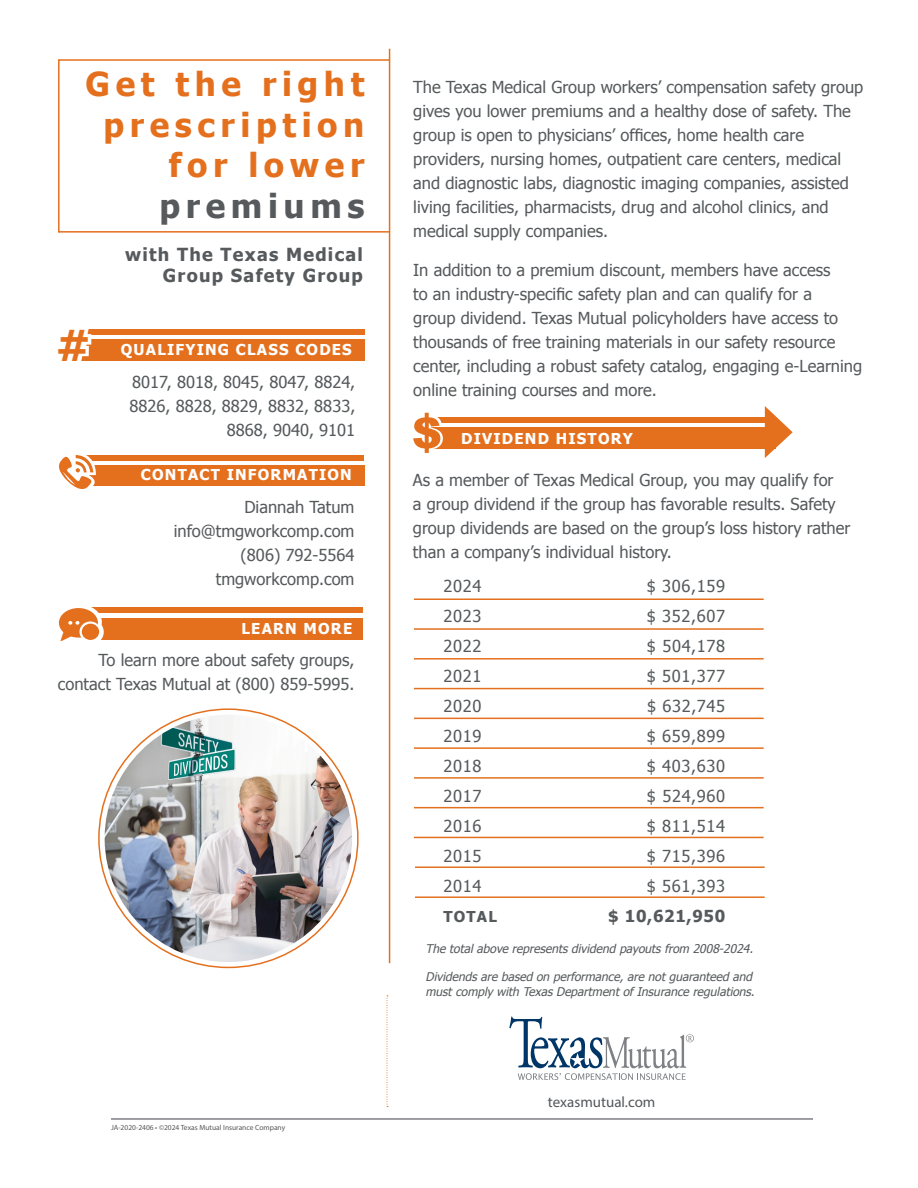
<style>
.page{position:relative;width:918px;height:1188px;background:#fff}
.page>*{position:absolute;margin:0;border:0;box-sizing:border-box;transform-origin:0 0}
.t1{font:700 42.45px "Tahoma";color:#e4701e}
.t2{font:700 33px/40.5px "Tahoma";letter-spacing:.17em;color:#e4701e;text-align:right}
.t3{font:700 33px "Tahoma";letter-spacing:.17em;color:#565a5c}
.t4{font:700 18px/21.6px "Tahoma";letter-spacing:.07em;color:#565a5c;text-align:right}
.t5{font:16.5px/24px "Tahoma";color:#565a5c}
.t6{font:700 16.5px "Tahoma";letter-spacing:.04em;color:#565a5c}
.t7{font:700 15px "Tahoma";letter-spacing:.08em;color:#fff}
.body{font:15px "Myriad Pro";color:#54575a}
.t8{font:700 15px "Tahoma";letter-spacing:.08em;color:#565a5c}
.t9{font:italic 12px/14.4px "Tahoma";color:#565a5c}
.body-2{font:7.5px "Myriad Pro";color:#54575a}
</style>
<div class="page">
<hr style="left:389px;top:49px;width:1px;height:914px;background:#e4701e">
<div style="left:430px;top:418px;width:345px;height:5px;background:#e4701e"></div>
<div style="left:427px;top:427px;width:348px;height:21px;background:#e4701e"></div>
<svg style="left:413px;top:412px;width:31px;height:41px"></svg>
<svg style="left:765px;top:406px;width:28px;height:52px"></svg>
<hr style="left:414px;top:599px;width:350px;height:1px;background:#e4701e">
<hr style="left:414px;top:628px;width:350px;height:2px;background:#e4701e">
<hr style="left:414px;top:658px;width:350px;height:2px;background:#e4701e">
<hr style="left:414px;top:688px;width:350px;height:1px;background:#e4701e">
<hr style="left:414px;top:718px;width:350px;height:1px;background:#e4701e">
<hr style="left:414px;top:747px;width:350px;height:2px;background:#e4701e">
<hr style="left:414px;top:777px;width:350px;height:2px;background:#e4701e">
<hr style="left:414px;top:807px;width:350px;height:1px;background:#e4701e">
<hr style="left:414px;top:837px;width:350px;height:1px;background:#e4701e">
<hr style="left:415px;top:866px;width:350px;height:2px;background:#e4701e">
<svg style="left:387px;top:996px;width:1px;height:111px"></svg>
<hr style="left:111px;top:1118px;width:702px;height:2px;background:#7e8083">
<div style="left:81px;top:339px;width:283px;height:22px;background:#e4701e"></div>
<div style="left:82px;top:330px;width:282px;height:5px;background:#e4701e"></div>
<svg style="left:81px;top:329px;width:10px;height:32px"></svg>
<div style="left:84px;top:618px;width:279px;height:21px;background:#e4701e"></div>
<div style="left:70px;top:608px;width:293px;height:5px;background:#e4701e"></div>
<div style="left:79px;top:620px;width:25px;height:24px;border:2px solid #fff;border-radius:50%"></div>
<svg style="left:58px;top:607px;width:45px;height:37px"></svg>
<svg style="left:80px;top:621px;width:21px;height:21px"></svg>
<div style="left:82px;top:624px;width:17px;height:16px;background:#e4701e;border-radius:50%"></div>
<div style="left:82px;top:465px;width:282px;height:20px;background:#e4701e"></div>
<div style="left:84px;top:455px;width:280px;height:6px;background:#e4701e"></div>
<svg style="left:59px;top:455px;width:41px;height:34px"></svg>
<hr style="left:59px;top:59px;width:331px;height:2px;background:#e4701e">
<hr style="left:58px;top:59px;width:2px;height:174px;background:#e4701e">
<hr style="left:59px;top:231px;width:331px;height:2px;background:#e4701e">
<img style="left:105px;top:715px;width:247px;height:247px;border-radius:123px">
<svg style="left:509px;top:1017px;width:185px;height:63px"></svg>
<hr style="left:415px;top:896px;width:350px;height:2px;background:#e4701e">
<p class="t2" style="left:86px;top:62px;width:280px">Get the right prescription for lower</p>
<p class="t3" style="left:159px;top:182px;width:206px">premiums</p>
<p class="t4" style="left:125px;top:242px;width:239px">with The Texas Medical<br>Group Safety Group</p>
<p class="t1" style="left:56px;top:316px;width:36px">#</p>
<p class="t7" style="left:121px;top:339px;width:232px">QUALIFYING CLASS CODES</p>
<p class="t5" style="left:130px;top:369px;width:227px;text-align:right">8017, 8018, 8045, 8047, 8824,<br>8826, 8828, 8829, 8832, 8833,<br>8868, 9040, 9101</p>
<p class="t7" style="left:141px;top:464px;width:212px">CONTACT INFORMATION</p>
<p class="t5" style="left:244px;top:494px;width:112px">Diannah Tatum</p>
<p class="t5" style="left:174px;top:518px;width:182px">info@tmgworkcomp.com</p>
<p class="t5" style="left:241px;top:542px;width:115px">(806) 792-5564</p>
<p class="t5" style="left:216px;top:566px;width:140px">tmgworkcomp.com</p>
<p class="t7" style="left:241px;top:618px;width:112px">LEARN MORE</p>
<p class="t5" style="left:99px;top:648px;width:257px">To learn more about safety groups,</p>
<p class="t5" style="left:58px;top:672px;width:298px">contact Texas Mutual at (800) 859-5995.</p>
<p class="body-2" style="left:111px;top:1123px;width:176px">JA-2020-2406 • ©2024 Texas Mutual Insurance Company</p>
<p class="t5" style="left:413px;top:74px;width:452px">The Texas Medical Group workers’ compensation safety group gives you lower premiums and a healthy dose of safety. The group is open to physicians’ offices, home health care providers, nursing homes, outpatient care centers, medical and diagnostic labs, diagnostic imaging companies, assisted living facilities, pharmacists, drug and alcohol clinics, and medical supply companies.</p>
<p class="t5" style="left:413px;top:257px;width:451px">In addition to a premium discount, members have access<br>to an industry-specific safety plan and can qualify for a<br>group dividend. Texas Mutual policyholders have access to thousands of free training materials in our safety resource center, including a robust safety catalog, engaging e-Learning online training courses and more.</p>
<p class="t7" style="left:461px;top:428px;width:173px">DIVIDEND HISTORY</p>
<p class="t5" style="left:413px;top:467px;width:439px">As a member of Texas Medical Group, you may qualify for<br>a group dividend if the group has favorable results. Safety group dividends are based on the group’s loss history rather than a company’s individual history.</p>
<p class="t5" style="left:443px;top:573px;width:40px">2024</p>
<p class="t5" style="left:443px;top:603px;width:40px">2023</p>
<p class="t5" style="left:443px;top:633px;width:40px">2022</p>
<p class="t5" style="left:443px;top:663px;width:40px">2021</p>
<p class="t5" style="left:443px;top:693px;width:40px">2020</p>
<p class="t5" style="left:443px;top:723px;width:40px">2019</p>
<p class="t5" style="left:443px;top:753px;width:40px">2018</p>
<p class="t5" style="left:443px;top:783px;width:40px">2017</p>
<p class="t5" style="left:443px;top:813px;width:40px">2016</p>
<p class="t5" style="left:443px;top:843px;width:40px">2015</p>
<p class="t5" style="left:443px;top:873px;width:40px">2014</p>
<p class="t8" style="left:443px;top:906px;width:55px">TOTAL</p>
<p class="t5" style="left:647px;top:573px;width:80px">$ 306,159</p>
<p class="t5" style="left:647px;top:603px;width:80px">$ 352,607</p>
<p class="t5" style="left:647px;top:633px;width:80px">$ 504,178</p>
<p class="t5" style="left:647px;top:663px;width:80px">$ 501,377</p>
<p class="t5" style="left:647px;top:693px;width:80px">$ 632,745</p>
<p class="t5" style="left:647px;top:723px;width:80px">$ 659,899</p>
<p class="t5" style="left:647px;top:753px;width:80px">$ 403,630</p>
<p class="t5" style="left:647px;top:783px;width:80px">$ 524,960</p>
<p class="t5" style="left:647px;top:813px;width:80px">$ 811,514</p>
<p class="t5" style="left:647px;top:843px;width:80px">$ 715,396</p>
<p class="t5" style="left:647px;top:873px;width:80px">$ 561,393</p>
<p class="t6" style="left:608px;top:904px;width:119px">$ 10,621,950</p>
<p class="t9" style="left:426px;top:940px;width:332px">The totalabove representsdividend payoutsfrom 2008-2024.</p>
<p class="t9" style="left:426px;top:969px;width:334px">Dividendsare based on performance,are notguaranteed and mustcomply with TexasDepartmentofInsurance regulations.</p>
<p class="body" style="left:548px;top:1093px;width:109px">texasmutual.com</p>
</div>
